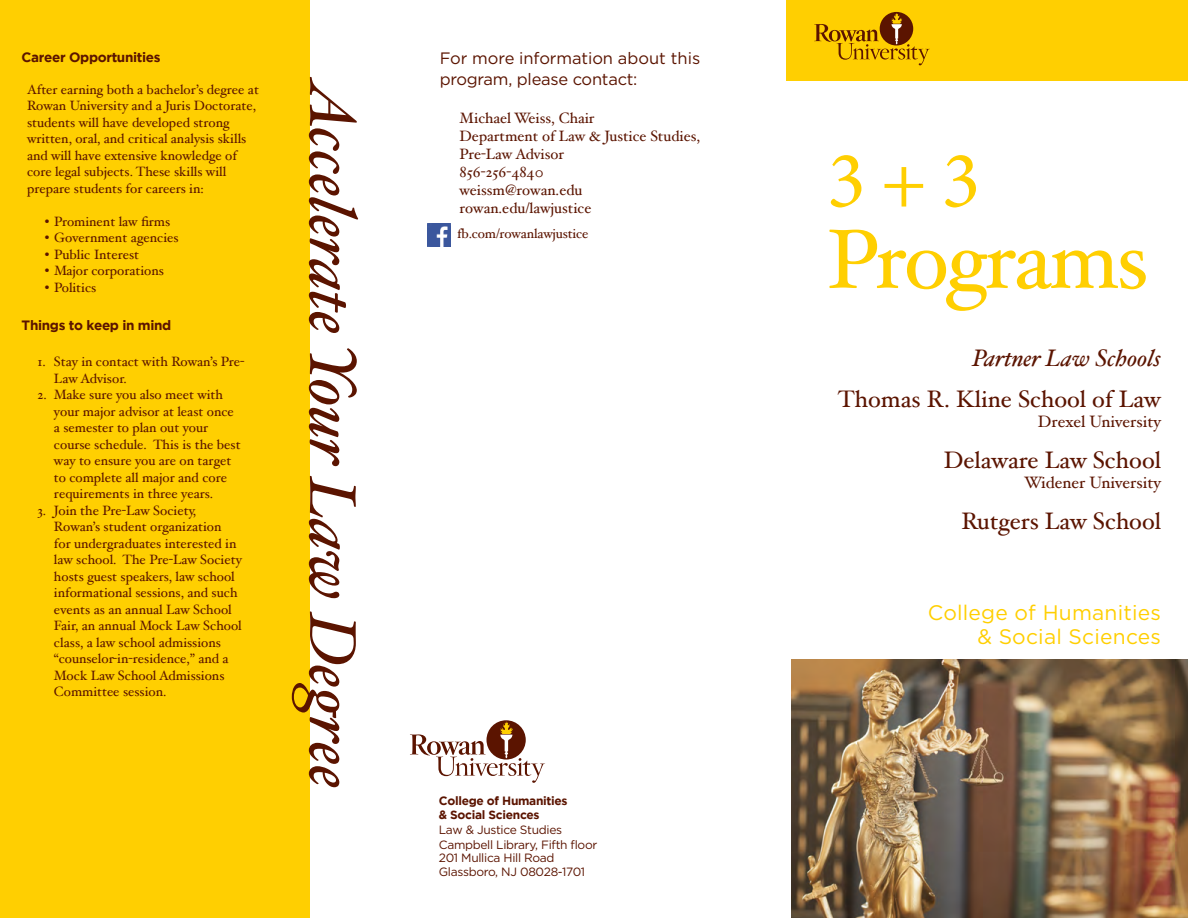
<style>
.page{position:relative;width:1188px;height:918px;background:#fff}
.page>*{position:absolute;margin:0;border:0;box-sizing:border-box;transform-origin:0 0}
.t1{font:84px "Hoefler Text";letter-spacing:-.025em;color:#ffcf01}
.t2{font:81px "Minion Pro";color:#ffcf01}
.t3{font:italic 66px "Hoefler Text";color:#5b1400}
.t4{font:23.85px "Hoefler Text";color:#5b1400}
.t5{font:italic 23.85px "Hoefler Text";color:#5b1400}
.t6{font:21px/24px "Gotham";letter-spacing:.01em;color:#ffcf01;text-align:right}
.t7{font:16.5px/21px "Gotham";letter-spacing:-.015em;color:#5b1400}
.t8{font:16.5px "Hoefler Text";color:#5b1400}
.t9{font:15px/18px "Hoefler Text";color:#5b1400}
.t10{font:13.5px/16.5px "Hoefler Text";color:#5b1400}
.t11{font:700 13.5px "Gotham";letter-spacing:-.025em;color:#5b1400}
.t12{font:12px/15px "Gotham";letter-spacing:-.025em;color:#5b1400}
.t13{font:700 12px/13.5px "Gotham";letter-spacing:-.025em;color:#5b1400}
</style>
<div class="page">
<div style="left:0;top:0;width:310px;height:918px;background:#ffcf01"></div>
<div style="left:787px;top:0;width:401px;height:81px;background:#ffcf01"></div>
<svg style="left:814px;top:13px;width:116px;height:52px"></svg>
<svg style="left:410px;top:721px;width:135px;height:62px"></svg>
<img style="left:428px;top:224px;width:22px;height:23px">
<img style="left:791px;top:660px;width:397px;height:258px">
<p class="t11" style="left:22px;top:49px;width:140px">Career Opportunities</p>
<p class="t10" style="left:27px;top:81px;width:233px">After earning both a bachelor’s degree at Rowan University and a Juris Doctorate, students will have developed strong written, oral, and critical analysis skills and will have extensive knowledge of core legal subjects. These skills will prepare students for careers in:</p>
<p class="t10" style="left:45px;top:213px;width:127px">• Prominent law firms</p>
<p class="t10" style="left:45px;top:229px;width:135px">• Government agencies</p>
<p class="t10" style="left:45px;top:246px;width:96px">• Public Interest</p>
<p class="t10" style="left:45px;top:262px;width:121px">• Major corporations</p>
<p class="t10" style="left:45px;top:279px;width:53px">• Politics</p>
<p class="t11" style="left:22px;top:318px;width:151px">Things to keep in mind</p>
<p class="t10" style="left:54px;top:353px;width:192px;text-indent:-16px">1. Stay in contact with Rowan’s Pre-<br>Law Advisor.</p>
<p class="t10" style="left:54px;top:386px;width:188px;text-indent:-16px">2. Make sure you also meet with your major advisor at least once a semester to plan out your course schedule. This is the best way to ensure you are on target to complete all major and core requirements in three years.</p>
<p class="t10" style="left:54px;top:502px;width:189px;text-indent:-16px">3. Join the Pre-Law Society,<br>Rowan’s student organization<br>for undergraduates interested in law school. The Pre-Law Society hosts guest speakers, law school informational sessions, and such events as an annual Law School<br>Fair, an annual Mock Law School class, a law school admissions “counselor-in-residence,” and a<br>Mock Law School Admissions<br>Committee session.</p>
<h3 class="t3" style="left:372px;top:81px;width:710px;rotate:90deg">Accelerate Your Law Degree</h3>
<p class="t7" style="left:440px;top:47px;width:262px">For more information about this program, please contact:</p>
<p class="t9" style="left:460px;top:109px;width:242px">Michael Weiss, Chair<br>Department of Law &amp; Justice Studies,<br>Pre-Law Advisor<br>856-256-4840<br>weissm@rowan.edu rowan.edu/lawjustice</p>
<p class="t10" style="left:457px;top:226px;width:133px">fb.com/rowanlawjustice</p>
<p class="t13" style="left:439px;top:794px;width:130px">College of Humanities &amp; Social Sciences</p>
<p class="t12" style="left:439px;top:822px;width:160px">Law &amp; Justice Studies<br>Campbell Library, Fifth floor</p>
<p class="t12" style="left:439px;top:851px;width:148px;line-height:13.5px">201 Mullica Hill Road<br>Glassboro, NJ 08028-1701</p>
<h2 class="t2" style="left:827px;top:126px;width:155px">3 + 3</h2>
<h1 class="t1" style="left:827px;top:209px;width:323px">Programs</h1>
<h3 class="t5" style="left:972px;top:344px;width:190px">Partner Law Schools</h3>
<h3 class="t4" style="left:838px;top:385px;width:325px">Thomas R. Kline School of Law</h3>
<p class="t8" style="left:1038px;top:412px;width:125px">Drexel University</p>
<h3 class="t4" style="left:944px;top:446px;width:219px">Delaware Law School</h3>
<p class="t8" style="left:1024px;top:473px;width:138px">Widener University</p>
<h3 class="t4" style="left:961px;top:507px;width:201px">Rutgers Law School</h3>
<h3 class="t6" style="left:928px;top:600px;width:235px">College of Humanities &amp; Social Sciences</h3>
</div>
